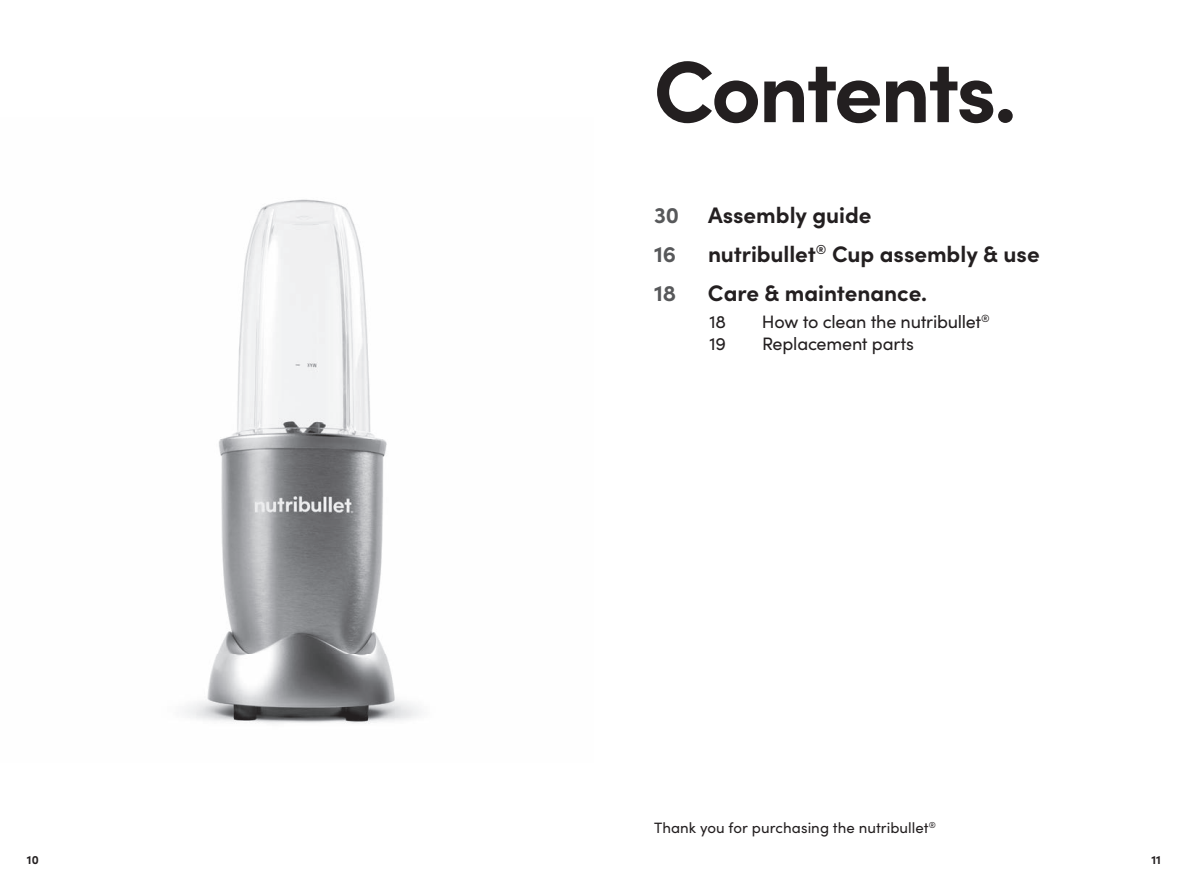
<style>
.page{position:relative;width:1188px;height:893px;background:#fff}
.page>*{position:absolute;margin:0;border:0;box-sizing:border-box;transform-origin:0 0}
.t1{font:700 87px "Sofia Pro";letter-spacing:-.035em;color:#231f20}
.t2{font:700 22.5px "Sofia Pro";letter-spacing:-.005em;color:#231f20}
.t3{font:700 22.5px "Sofia Pro";color:#57585a}
.t4{font:18px "Sofia Pro";letter-spacing:-.015em;color:#231f20}
.t5{font:15px "Sofia Pro";letter-spacing:.005em;color:#231f20}
.t6{font:700 12px "Sofia Pro";color:#231f20}
</style>
<div class="page">
<img style="left:185px;top:199px;width:235px;height:525px">
<h1 class="t1" style="left:653px;top:25px;width:365px">Contents.</h1>
<p class="t3" style="left:654px;top:197px;width:27px">30</p>
<p class="t2" style="left:708px;top:197px;width:165px">Assembly guide</p>
<p class="t3" style="left:654px;top:236px;width:24px">16</p>
<p class="t2" style="left:708px;top:236px;width:333px">nutribullet<sup>®</sup> Cup assembly &amp; use</p>
<p class="t3" style="left:654px;top:275px;width:24px">18</p>
<p class="t2" style="left:708px;top:275px;width:220px">Care &amp; maintenance.</p>
<p class="t4" style="left:710px;top:308px;width:18px">18</p>
<p class="t4" style="left:762px;top:308px;width:229px">How to clean the nutribullet<sup>®</sup></p>
<p class="t4" style="left:710px;top:331px;width:18px">19</p>
<p class="t4" style="left:762px;top:331px;width:154px">Replacement parts</p>
<p class="t5" style="left:654px;top:817px;width:284px">Thank you for purchasing the nutribullet<sup>®</sup></p>
<p class="t6" style="left:27px;top:850px;width:14px">10</p>
<p class="t6" style="left:1151px;top:850px;width:11px">11</p>
</div>
